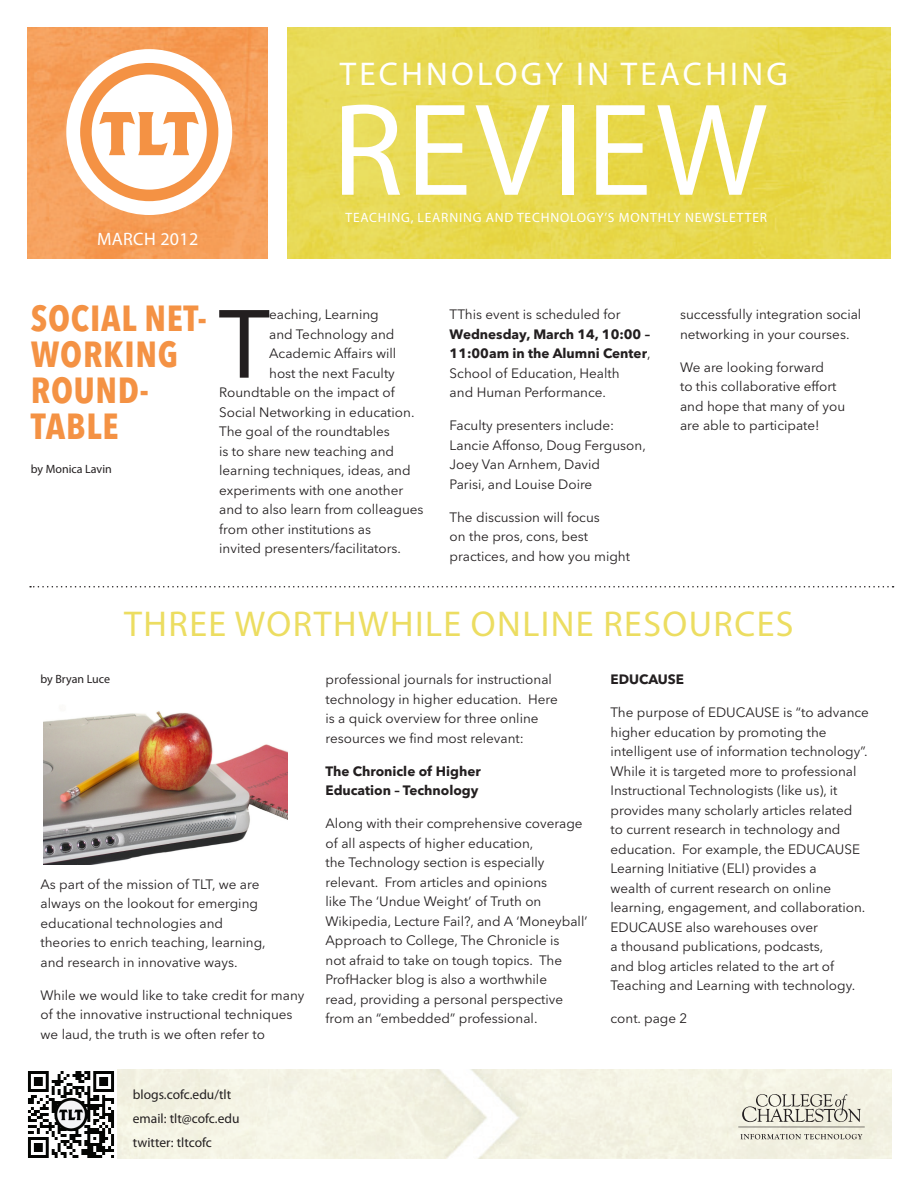
<style>
.page{position:relative;width:918px;height:1188px;background:#fff}
.page>*{position:absolute;margin:0;border:0;box-sizing:border-box;transform-origin:0 0}
.t1{font:132.75px "Myriad Pro";letter-spacing:.02em;color:#fff}
.t2{font:100.35px "Myriad Pro";color:#231f20}
.t3{font:36px "Myriad Pro";letter-spacing:.04em;color:#ecdd61}
.t4{font:700 condensed 36px/36px "Avenir Next LT Pro";letter-spacing:.02em;color:#f49244}
.t5{font:33px "Myriad Pro";letter-spacing:.1em;color:#fff}
.t6{font:18px "Myriad Pro";letter-spacing:.02em;color:#fff}
.t7{font:13.5px/19.5px "Avenir Next LT Pro";color:#231f20}
.t8{font:700 13.5px/19.5px "Avenir Next LT Pro";color:#231f20}
.t9{font:13.5px/24px "Myriad Pro";color:#231f20}
.t10{font:13.5px "Myriad Pro";letter-spacing:.06em;color:#fff}
.t11{font:12px "Myriad Pro";color:#231f20}
.s1{font-weight:400}
</style>
<div class="page">
<div style="left:117px;top:1070px;width:774px;height:89px;background:#f4f3e4"></div>
<img style="left:28px;top:27px;width:240px;height:231px">
<img style="left:287px;top:27px;width:603px;height:231px">
<div style="left:66px;top:49px;width:166px;height:166px;background:#fff;border-radius:50%"></div>
<svg style="left:80px;top:63px;width:138px;height:138px"></svg>
<svg style="left:742px;top:1094px;width:119px;height:28px;background:#cac8bc"></svg>
<hr style="left:738px;top:1127px;width:127px;height:1px;background:#231f20">
<svg style="left:740px;top:1134px;width:123px;height:5px"></svg>
<svg style="left:30px;top:586px;width:864px;height:2px"></svg>
<img style="left:28px;top:1071px;width:86px;height:87px">
<img style="left:43px;top:711px;width:244px;height:153px">
<h3 class="t5" style="left:340px;top:53px;width:450px">TECHNOLOGY IN TEACHING</h3>
<h3 class="t6" style="left:97px;top:228px;width:103px">MARCH 2012</h3>
<h1 class="t1" style="left:332px;top:68px;width:437px">REVIEW</h1>
<p class="t10" style="left:345px;top:209px;width:423px">TEACHING, LEARNING AND TECHNOLOGY’S MONTHLY NEWSLETTER</p>
<h3 class="t4" style="left:31px;top:300px;width:177px">SOCIAL NET-<br>WORKING<br>ROUND-<br>TABLE</h3>
<p class="t11" style="left:31px;top:461px;width:83px">by Monica Lavin</p>
<h2 class="t2" style="left:219px;top:282px;width:51px">T</h2>
<p class="t7" style="left:269px;top:305px;width:111px">eaching, Learning</p>
<p class="t7" style="left:269px;top:324px;width:127px">and Technology and</p>
<p class="t7" style="left:269px;top:344px;width:129px">Academic Affairs will</p>
<p class="t7" style="left:269px;top:363px;width:127px">host the next Faculty</p>
<p class="t7" style="left:219px;top:383px;width:177px">Roundtable on the impact of</p>
<p class="t7" style="left:219px;top:402px;width:197px">Social Networking in education.</p>
<p class="t7" style="left:219px;top:422px;width:172px">The goal of the roundtables</p>
<p class="t7" style="left:219px;top:441px;width:176px">is to share new teaching and</p>
<p class="t7" style="left:219px;top:461px;width:193px">learning techniques, ideas, and</p>
<p class="t7" style="left:219px;top:480px;width:186px">experiments with one another</p>
<p class="t7" style="left:219px;top:500px;width:206px">and to also learn from colleagues</p>
<p class="t7" style="left:219px;top:519px;width:153px">from other institutions as</p>
<p class="t7" style="left:219px;top:539px;width:183px">invited presenters/facilitators.</p>
<p class="t7" style="left:450px;top:305px;width:173px">TThis event is scheduled for</p>
<p class="t8" style="left:450px;top:324px;width:202px">Wednesday, March 14, 10:00 –<br>11:00am in the Alumni Center<span class="s1">,<br>School of Education, Health<br>and Human Performance.</span></p>
<p class="t7" style="left:450px;top:416px;width:198px">Faculty presenters include:<br>Lancie Affonso, Doug Ferguson,<br>Joey Van Arnhem, David<br>Parisi, and Louise Doire</p>
<p class="t7" style="left:450px;top:507px;width:182px">The discussion will focus<br>on the pros, cons, best practices, and how you might</p>
<p class="t7" style="left:680px;top:305px;width:183px">successfully integration social networking in your courses.</p>
<p class="t7" style="left:680px;top:357px;width:167px">We are looking forward<br>to this collaborative effort and hope that many of you are able to participate!</p>
<h3 class="t3" style="left:124px;top:602px;width:671px">THREE WORTHWHILE ONLINE RESOURCES</h3>
<p class="t11" style="left:40px;top:672px;width:71px">by Bryan Luce</p>
<p class="t7" style="left:40px;top:874px;width:227px">As part of the mission of TLT, we are always on the lookout for emerging educational technologies and theories to enrich teaching, learning, and research in innovative ways.</p>
<p class="t7" style="left:40px;top:985px;width:265px">While we would like to take credit for many of the innovative instructional techniques we laud, the truth is we often refer to</p>
<p class="t9" style="left:133px;top:1082px;width:108px">blogs.cofc.edu/tlt email: tlt@cofc.edu twitter: tltcofc</p>
<p class="t7" style="left:326px;top:670px;width:234px">professional journals for instructional technology in higher education. Here is a quick overview for three online resources we find most relevant:</p>
<p class="t8" style="left:326px;top:761px;width:157px">The Chronicle of Higher<br>Education – Technology</p>
<p class="t7" style="left:326px;top:814px;width:263px">Along with their comprehensive coverage of all aspects of higher education,<br>the Technology section is especially relevant. From articles and opinions<br>like The ‘Undue Weight’ of Truth on Wikipedia, Lecture Fail?, and A ‘Moneyball’ Approach to College, The Chronicle is<br>not afraid to take on tough topics. The ProfHacker blog is also a worthwhile<br>read, providing a personal perspective from an “embedded” professional.</p>
<p class="t8" style="left:610px;top:670px;width:75px">EDUCAUSE</p>
<p class="t7" style="left:610px;top:703px;width:260px">The purpose of EDUCAUSE is “to advance higher education by promoting the intelligent use of information technology”.<br>While it is targeted more to professional Instructional Technologists (like us), it provides many scholarly articles related<br>to current research in technology and education. For example, the EDUCAUSE Learning Initiative (ELI) provides a<br>wealth of current research on online learning, engagement, and collaboration.<br>EDUCAUSE also warehouses over<br>a thousand publications, podcasts,<br>and blog articles related to the art of Teaching and Learning with technology.</p>
<p class="t7" style="left:610px;top:1009px;width:78px">cont. page 2</p>
</div>
